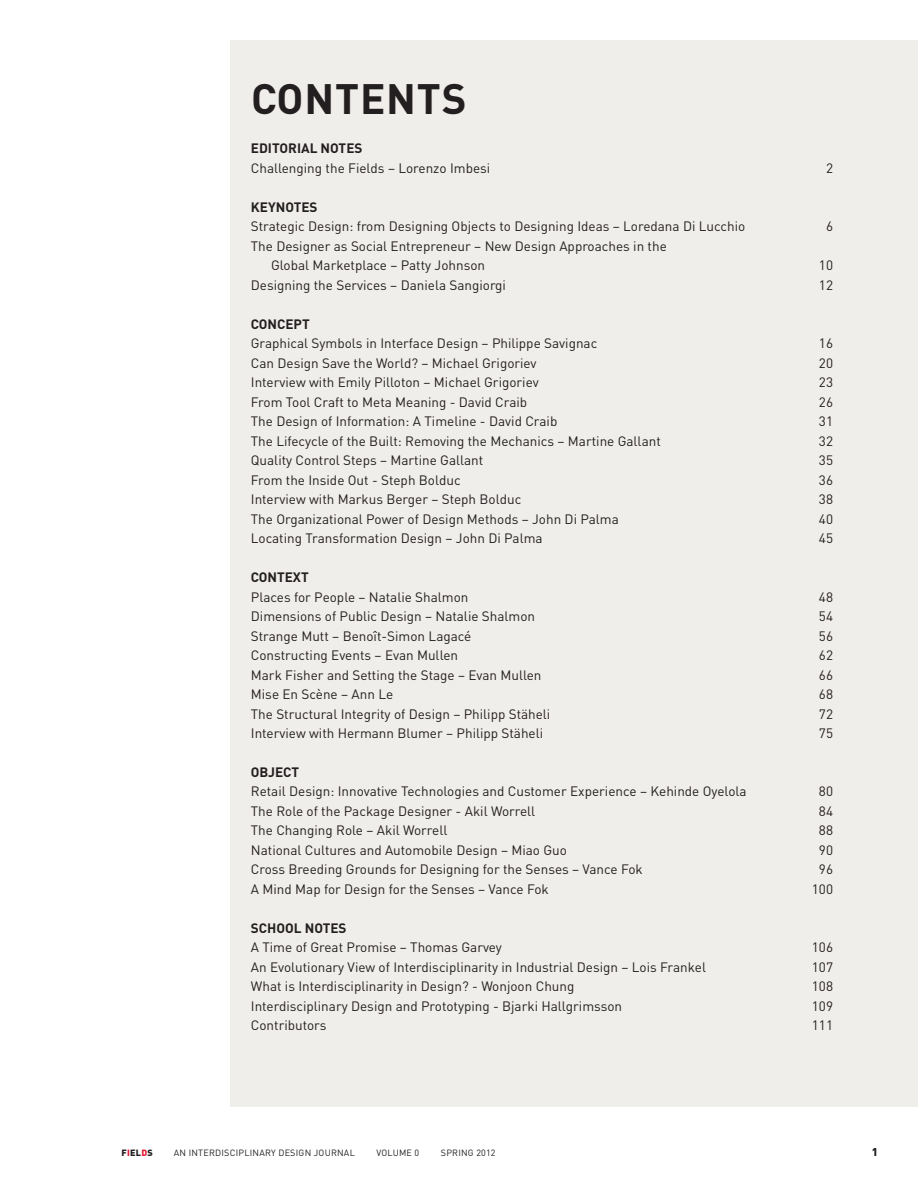
<style>
.page{position:relative;width:918px;height:1188px;background:#fff}
.page>*{position:absolute;margin:0;border:0;box-sizing:border-box;transform-origin:0 0}
.t1{font:700 42px "DIN Pro";color:#231f20}
.t2{font:13.5px/19.5px "DIN Pro";color:#231f20}
.t3{font:700 13.5px "DIN Pro";color:#231f20}
.t4{font:900 11.25px "DIN Pro";color:#231f20}
.t5{font:9px "DIN Pro";letter-spacing:.025em;color:#231f20}
.t6{font:900 9px "DIN Pro";letter-spacing:.025em;color:#231f20}
.s1{color:#e51836}
</style>
<div class="page">
<div style="left:231px;top:40px;width:687px;height:1067px;background:#f0eeeb"></div>
<h1 class="t1" style="left:251px;top:70px;width:54px">CONTENTS</h1>
<p class="t3" style="left:251px;top:139px;width:113px">EDITORIAL NOTES</p>
<p class="t2" style="left:251px;top:157px;width:241px">Challenging the Fields – Lorenzo I mbesi</p>
<p class="t2" style="left:826px;top:157px;width:9px">2</p>
<p class="t3" style="left:251px;top:198px;width:68px">KEYNOTES</p>
<p class="t2" style="left:251px;top:216px;width:496px">Strategic Design: from Designing Objects to Designing Ideas – Loredana Di Lucchio</p>
<p class="t2" style="left:826px;top:216px;width:9px">6</p>
<p class="t2" style="left:271px;top:235px;width:397px;text-indent:-20px">The Designer as Social Entrepreneur – New Design Approaches in the<br>Global Marketplace – Patty Johnson</p>
<p class="t2" style="left:819px;top:255px;width:16px">10</p>
<p class="t2" style="left:251px;top:274px;width:257px">Designing the Services – Daniela Sangiorgi</p>
<p class="t2" style="left:819px;top:274px;width:16px">12</p>
<p class="t3" style="left:251px;top:315px;width:60px">CONCEPT</p>
<p class="t2" style="left:251px;top:333px;width:348px">Graphical Symbols in I nterface Design – Philippe Savignac</p>
<p class="t2" style="left:819px;top:333px;width:16px">16</p>
<p class="t2" style="left:251px;top:352px;width:287px">Can Design Save the World? – Michael Grigoriev</p>
<p class="t2" style="left:819px;top:352px;width:16px">20</p>
<p class="t2" style="left:251px;top:372px;width:289px">I nterview with Emily Pilloton – Michael Grigoriev</p>
<p class="t2" style="left:819px;top:372px;width:16px">23</p>
<p class="t2" style="left:251px;top:391px;width:278px">From Tool Craft to Meta Meaning - David Craib</p>
<p class="t2" style="left:819px;top:391px;width:16px">26</p>
<p class="t2" style="left:251px;top:411px;width:308px">The Design of I nformation: A Timeline - David Craib</p>
<p class="t2" style="left:819px;top:411px;width:16px">31</p>
<p class="t2" style="left:251px;top:430px;width:411px">The Lifecycle of the Built: Removing the Mechanics – Martine Gallant</p>
<p class="t2" style="left:819px;top:430px;width:16px">32</p>
<p class="t2" style="left:251px;top:450px;width:234px">Quality Control Steps – Martine Gallant</p>
<p class="t2" style="left:819px;top:450px;width:16px">35</p>
<p class="t2" style="left:251px;top:469px;width:211px">From the I nside Out - Steph Bolduc</p>
<p class="t2" style="left:819px;top:469px;width:16px">36</p>
<p class="t2" style="left:251px;top:489px;width:272px">I nterview with Markus Berger – Steph Bolduc</p>
<p class="t2" style="left:819px;top:489px;width:16px">38</p>
<p class="t2" style="left:251px;top:508px;width:370px">The Organizational Power of Design Methods – John Di Palma</p>
<p class="t2" style="left:819px;top:508px;width:16px">40</p>
<p class="t2" style="left:251px;top:528px;width:293px">Locating Transformation Design – John Di Palma</p>
<p class="t2" style="left:819px;top:528px;width:16px">45</p>
<p class="t3" style="left:251px;top:568px;width:59px">CONTEXT</p>
<p class="t2" style="left:251px;top:586px;width:219px">Places for People – Natalie Shalmon</p>
<p class="t2" style="left:819px;top:586px;width:16px">48</p>
<p class="t2" style="left:251px;top:606px;width:286px">Dimensions of Public Design – Natalie Shalmon</p>
<p class="t2" style="left:819px;top:606px;width:16px">54</p>
<p class="t2" style="left:251px;top:625px;width:222px">Strange Mutt – Benoît-Simon Lagacé</p>
<p class="t2" style="left:819px;top:625px;width:16px">56</p>
<p class="t2" style="left:251px;top:645px;width:209px">Constructing Events – Evan Mullen</p>
<p class="t2" style="left:819px;top:645px;width:16px">62</p>
<p class="t2" style="left:251px;top:664px;width:292px">Mark Fisher and Setting the Stage – Evan Mullen</p>
<p class="t2" style="left:819px;top:664px;width:16px">66</p>
<p class="t2" style="left:251px;top:684px;width:144px">Mise En Scène – Ann Le</p>
<p class="t2" style="left:819px;top:684px;width:16px">68</p>
<p class="t2" style="left:251px;top:703px;width:301px">The Structural I ntegrity of Design – Philipp Stäheli</p>
<p class="t2" style="left:819px;top:703px;width:16px">72</p>
<p class="t2" style="left:251px;top:723px;width:294px">I nterview with Hermann Blumer – Philipp Stäheli</p>
<p class="t2" style="left:819px;top:723px;width:16px">75</p>
<p class="t3" style="left:251px;top:763px;width:50px">OBJECT</p>
<p class="t2" style="left:251px;top:781px;width:497px">Retail Design: I nnovative Technologies and Customer Experience – Kehinde Oyelola</p>
<p class="t2" style="left:819px;top:781px;width:16px">80</p>
<p class="t2" style="left:251px;top:801px;width:286px">The Role of the Package Designer - Akil Worrell</p>
<p class="t2" style="left:819px;top:801px;width:16px">84</p>
<p class="t2" style="left:251px;top:820px;width:198px">The Changing Role – Akil Worrell</p>
<p class="t2" style="left:819px;top:820px;width:16px">88</p>
<p class="t2" style="left:251px;top:840px;width:318px">National Cultures and Automobile Design – Miao Guo</p>
<p class="t2" style="left:819px;top:840px;width:16px">90</p>
<p class="t2" style="left:251px;top:859px;width:393px">Cross Breeding Grounds for Designing for the Senses – Vance Fok</p>
<p class="t2" style="left:819px;top:859px;width:16px">96</p>
<p class="t2" style="left:251px;top:879px;width:299px">A Mind Map for Design for the Senses – Vance Fok</p>
<p class="t2" style="left:812px;top:879px;width:23px">100</p>
<p class="t3" style="left:251px;top:919px;width:97px">SCHOOL NOTES</p>
<p class="t2" style="left:251px;top:937px;width:253px">A Time of Great Promise – Thomas Garvey</p>
<p class="t2" style="left:812px;top:937px;width:23px">106</p>
<p class="t2" style="left:251px;top:957px;width:457px">An Evolutionary View of I nterdisciplinarity in I ndustrial Design – Lois Frankel</p>
<p class="t2" style="left:812px;top:957px;width:23px">107</p>
<p class="t2" style="left:251px;top:976px;width:325px">What is I nterdisciplinarity in Design? - Wonjoon Chung</p>
<p class="t2" style="left:812px;top:976px;width:23px">108</p>
<p class="t2" style="left:251px;top:996px;width:373px">I nterdisciplinary Design and Prototyping - Bjarki Hallgrimsson</p>
<p class="t2" style="left:812px;top:996px;width:23px">109</p>
<p class="t2" style="left:251px;top:1015px;width:77px">Contributors</p>
<p class="t2" style="left:812px;top:1015px;width:23px">111</p>
<p class="t6" style="left:122px;top:1147px;width:33px">F<span class="s1">I</span>EL<span class="s1">D</span>S</p>
<p class="t5" style="left:174px;top:1147px;width:21px">AN INTER</p>
<p class="t5" style="left:215px;top:1147px;width:36px">DISCI PLINARY</p>
<p class="t5" style="left:278px;top:1147px;width:13px">DESIGN</p>
<p class="t5" style="left:314px;top:1147px;width:24px">JOURNAL</p>
<p class="t5" style="left:376px;top:1147px;width:44px">Volum e 0</p>
<p class="t5" style="left:441px;top:1147px;width:56px">Spring 2012</p>
<p class="t4" style="left:872px;top:1144px;width:8px">1</p>
</div>
